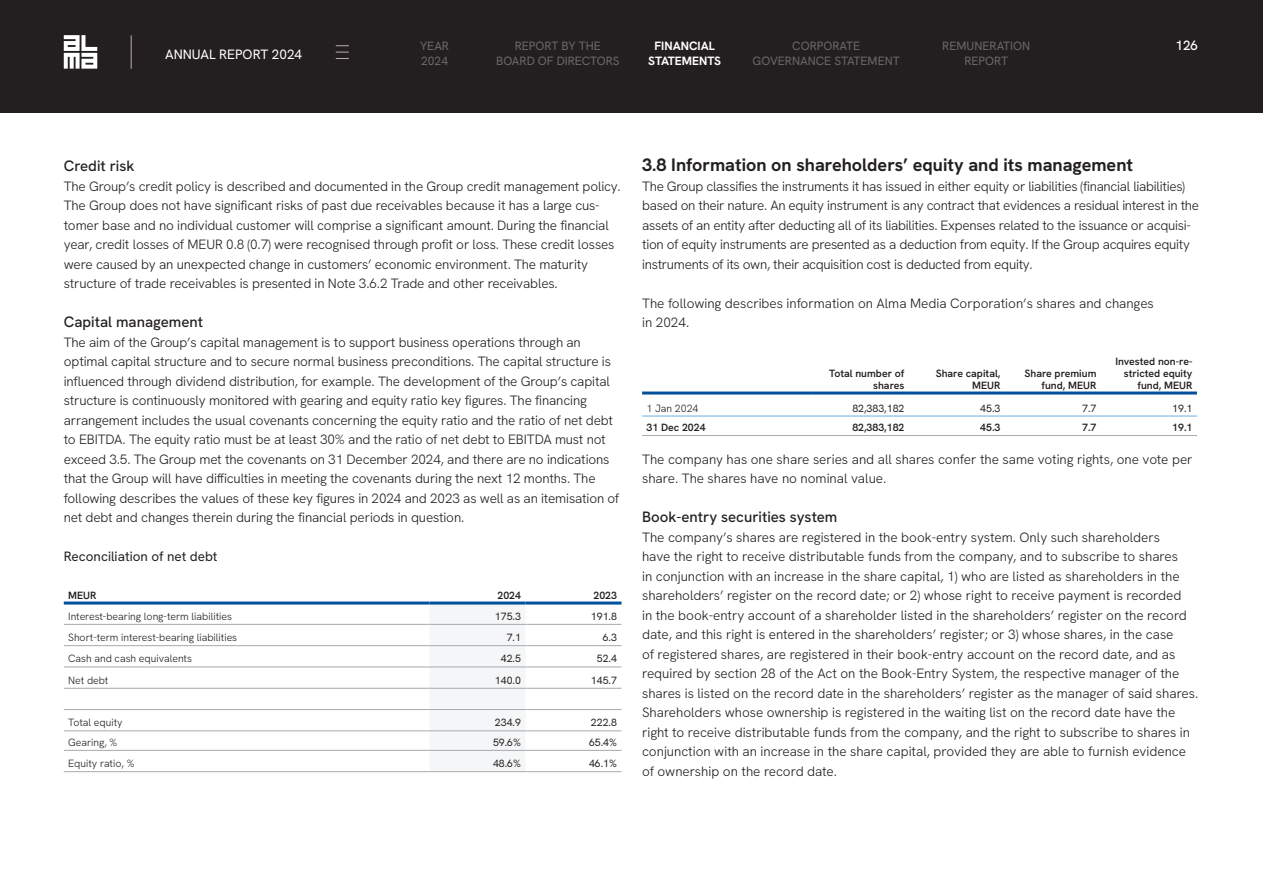
<style>
.page{position:relative;width:1263px;height:893px;background:#fff}
.page>*{position:absolute;margin:0;border:0;box-sizing:border-box;transform-origin:0 0}
.t1{font:700 18px "Hanken Grotesk";color:#231f20}
.t2{font:500 15px "Hanken Grotesk";color:#231f20}
.t3{font:300 13.5px/19.5px "Hanken Grotesk";letter-spacing:-.01em;color:#231f20}
.t4{font:13.5px "Hanken Grotesk";color:#231f20}
.t5{font:13.5px "Hanken Grotesk";color:#fff}
.t6{font:500 13.5px "Hanken Grotesk";color:#fff}
.t7{font:12px/15px "Hanken Grotesk";color:#696969;text-align:center}
.t8{font:700 12px/15px "Hanken Grotesk";color:#fff;text-align:center}
.t9{font:300 10.5px "Hanken Grotesk";color:#231f20}
.t10{font:600 10.5px/12px "Hanken Grotesk";color:#231f20;text-align:right}
.t11{font:10.5px "Hanken Grotesk";color:#231f20}
</style>
<div class="page">
<hr style="left:642px;top:416px;width:171px;height:1px;background:#69afe1">
<hr style="left:813px;top:416px;width:96px;height:1px;background:#69afe1">
<hr style="left:909px;top:416px;width:96px;height:1px;background:#69afe1">
<hr style="left:1005px;top:416px;width:96px;height:1px;background:#69afe1">
<hr style="left:1101px;top:416px;width:96px;height:1px;background:#69afe1">
<hr style="left:642px;top:392px;width:171px;height:3px;background:#00509b">
<hr style="left:813px;top:392px;width:96px;height:3px;background:#00509b">
<hr style="left:909px;top:392px;width:96px;height:3px;background:#00509b">
<hr style="left:1005px;top:392px;width:96px;height:3px;background:#00509b">
<hr style="left:1101px;top:392px;width:96px;height:3px;background:#00509b">
<hr style="left:642px;top:435px;width:171px;height:1px;background:#a8a9ad">
<hr style="left:813px;top:435px;width:96px;height:1px;background:#a8a9ad">
<hr style="left:909px;top:435px;width:96px;height:1px;background:#a8a9ad">
<hr style="left:1005px;top:435px;width:96px;height:1px;background:#a8a9ad">
<hr style="left:1101px;top:435px;width:96px;height:1px;background:#a8a9ad">
<div style="left:429px;top:623px;width:96px;height:127px;background:#f5f6f7"></div>
<hr style="left:64px;top:624px;width:365px;height:1px;background:#a8a9ad">
<hr style="left:64px;top:709px;width:365px;height:1px;background:#a8a9ad">
<hr style="left:64px;top:731px;width:365px;height:1px;background:#a8a9ad">
<hr style="left:64px;top:750px;width:365px;height:1px;background:#a8a9ad">
<hr style="left:429px;top:624px;width:96px;height:1px;background:#a8a9ad">
<hr style="left:525px;top:624px;width:96px;height:1px;background:#a8a9ad">
<hr style="left:429px;top:709px;width:96px;height:1px;background:#a8a9ad">
<hr style="left:525px;top:709px;width:96px;height:1px;background:#a8a9ad">
<hr style="left:429px;top:731px;width:96px;height:1px;background:#a8a9ad">
<hr style="left:525px;top:731px;width:96px;height:1px;background:#a8a9ad">
<hr style="left:429px;top:750px;width:96px;height:1px;background:#a8a9ad">
<hr style="left:525px;top:750px;width:96px;height:1px;background:#a8a9ad">
<hr style="left:429px;top:602px;width:96px;height:3px;background:#00509b">
<hr style="left:525px;top:602px;width:96px;height:3px;background:#00509b">
<hr style="left:64px;top:667px;width:365px;height:1px;background:#a8a9ad">
<hr style="left:429px;top:667px;width:96px;height:1px;background:#a8a9ad">
<hr style="left:525px;top:667px;width:96px;height:1px;background:#a8a9ad">
<hr style="left:64px;top:645px;width:365px;height:1px;background:#a8a9ad">
<hr style="left:429px;top:645px;width:96px;height:1px;background:#a8a9ad">
<hr style="left:525px;top:645px;width:96px;height:1px;background:#a8a9ad">
<hr style="left:64px;top:688px;width:365px;height:1px;background:#a8a9ad">
<hr style="left:429px;top:688px;width:96px;height:1px;background:#a8a9ad">
<hr style="left:525px;top:688px;width:96px;height:1px;background:#a8a9ad">
<hr style="left:64px;top:602px;width:365px;height:3px;background:#00509b">
<hr style="left:64px;top:771px;width:365px;height:1px;background:#a8a9ad">
<hr style="left:429px;top:771px;width:96px;height:1px;background:#a8a9ad">
<hr style="left:525px;top:771px;width:96px;height:1px;background:#a8a9ad">
<div style="left:0;top:0;width:1263px;height:112px;background:#231f20"></div>
<svg style="left:64px;top:35px;width:33px;height:34px"></svg>
<hr style="left:131px;top:35px;width:1px;height:34px;background:#b9afa5">
<svg style="left:336px;top:45px;width:13px;height:1px"></svg>
<svg style="left:336px;top:52px;width:13px;height:7px"></svg>
<p class="t8" style="left:648px;top:38px;width:74px">FINANCIAL<br>STATEMENTS</p>
<p class="t5" style="left:165px;top:45px;width:139px">ANNUAL REPORT 2024</p>
<p class="t7" style="left:496px;top:38px;width:125px">REPORT BY THE<br>BOARD OF DIRECTORS</p>
<p class="t7" style="left:420px;top:38px;width:31px;text-align:left">YEAR<br>2024</p>
<p class="t7" style="left:753px;top:38px;width:149px">CORPORATE<br>GOVERNANCE STATEMENT</p>
<p class="t7" style="left:942px;top:38px;width:89px">REMUNERATION<br>REPORT</p>
<p class="t6" style="left:1175px;top:37px;width:24px">126</p>
<p class="t2" style="left:64px;top:156px;width:72px">Credit risk</p>
<p class="t3" style="left:64px;top:176px;width:558px">The Group’s credit policy is described and documented in the Group credit management policy.<br>The Group does not have significant risks of past due receivables because it has a large cus&shy;tomer base and no individual customer will comprise a significant amount. During the financial year, credit losses of MEUR 0.8 (0.7) were recognised through profit or loss. These credit losses were caused by an unexpected change in customers’ economic environment. The maturity structure of trade receivables is presented in Note 3.6.2 Trade and other receivables.</p>
<p class="t2" style="left:64px;top:312px;width:141px">Capital management</p>
<p class="t3" style="left:64px;top:332px;width:557px">The aim of the Group’s capital management is to support business operations through an optimal capital structure and to secure normal business preconditions. The capital structure is influenced through dividend distribution, for example. The development of the Group’s capital structure is continuously monitored with gearing and equity ratio key figures. The financing arrangement includes the usual covenants concerning the equity ratio and the ratio of net debt to EBITDA. The equity ratio must be at least 30% and the ratio of net debt to EBITDA must not exceed 3.5. The Group met the covenants on 31 December 2024, and there are no indications that the Group will have difficulties in meeting the covenants during the next 12 months. The following describes the values of these key figures in 2024 and 2023 as well as an itemisation of net debt and changes therein during the financial periods in question.</p>
<p class="t4" style="left:64px;top:548px;width:155px">Reconciliation of net debt</p>
<p class="t10" style="left:68px;top:589px;width:30px">MEUR</p>
<p class="t10" style="left:497px;top:589px;width:25px">2024</p>
<p class="t10" style="left:593px;top:589px;width:25px">2023</p>
<p class="t9" style="left:68px;top:609px;width:165px">Interest-bearing long-term liabilities</p>
<p class="t11" style="left:495px;top:609px;width:28px">175.3</p>
<p class="t11" style="left:591px;top:609px;width:28px">191.8</p>
<p class="t9" style="left:68px;top:631px;width:170px">Short-term interest-bearing liabilities</p>
<p class="t11" style="left:507px;top:631px;width:16px">7.1</p>
<p class="t11" style="left:603px;top:631px;width:16px">6.3</p>
<p class="t9" style="left:68px;top:652px;width:125px">Cash and cash equivalents</p>
<p class="t11" style="left:501px;top:652px;width:22px">42.5</p>
<p class="t11" style="left:597px;top:652px;width:22px">52.4</p>
<p class="t9" style="left:68px;top:673px;width:42px">Net debt</p>
<p class="t11" style="left:495px;top:673px;width:28px">140.0</p>
<p class="t11" style="left:591px;top:673px;width:28px">145.7</p>
<p class="t9" style="left:68px;top:716px;width:56px">Total equity</p>
<p class="t11" style="left:495px;top:716px;width:28px">234.9</p>
<p class="t11" style="left:591px;top:716px;width:28px">222.8</p>
<p class="t9" style="left:68px;top:735px;width:51px">Gearing, %</p>
<p class="t11" style="left:493px;top:735px;width:30px">59.6%</p>
<p class="t11" style="left:589px;top:735px;width:30px">65.4%</p>
<p class="t9" style="left:68px;top:757px;width:68px">Equity ratio, %</p>
<p class="t11" style="left:493px;top:757px;width:30px">48.6%</p>
<p class="t11" style="left:589px;top:757px;width:30px">46.1%</p>
<h1 class="t1" style="left:642px;top:153px;width:492px">3.8 Information on shareholders’ equity and its management</h1>
<p class="t3" style="left:642px;top:176px;width:558px">The Group classifies the instruments it has issued in either equity or liabilities (financial liabilities) based on their nature. An equity instrument is any contract that evidences a residual interest in the assets of an entity after deducting all of its liabilities. Expenses related to the issuance or acquisi&shy;tion of equity instruments are presented as a deduction from equity. If the Group acquires equity instruments of its own, their acquisition cost is deducted from equity.</p>
<p class="t3" style="left:642px;top:293px;width:513px">The following describes information on Alma Media Corporation’s shares and changes in 2024.</p>
<p class="t10" style="left:829px;top:367px;width:77px">Total number of shares</p>
<p class="t10" style="left:936px;top:367px;width:66px">Share capital,<br>MEUR</p>
<p class="t10" style="left:1024px;top:367px;width:73px">Share premium fund, MEUR</p>
<p class="t10" style="left:1115px;top:355px;width:79px">Invested non-re&shy;stricted equity fund, MEUR</p>
<p class="t9" style="left:647px;top:401px;width:53px">1 Jan 2024</p>
<p class="t11" style="left:852px;top:401px;width:54px">82,383,182</p>
<p class="t11" style="left:980px;top:401px;width:22px">45.3</p>
<p class="t11" style="left:1082px;top:401px;width:16px">7.7</p>
<p class="t11" style="left:1172px;top:401px;width:22px">19.1</p>
<p class="t10" style="left:647px;top:421px;width:60px">31 Dec 2024</p>
<p class="t10" style="left:852px;top:421px;width:54px">82,383,182</p>
<p class="t10" style="left:980px;top:421px;width:22px">45.3</p>
<p class="t10" style="left:1082px;top:421px;width:16px">7.7</p>
<p class="t10" style="left:1172px;top:421px;width:22px">19.1</p>
<p class="t3" style="left:642px;top:449px;width:552px">The company has one share series and all shares confer the same voting rights, one vote per share. The shares have no nominal value.</p>
<p class="t2" style="left:642px;top:507px;width:197px">Book-entry securities system</p>
<p class="t3" style="left:642px;top:527px;width:558px">The company’s shares are registered in the book-entry system. Only such shareholders<br>have the right to receive distributable funds from the company, and to subscribe to shares<br>in conjunction with an increase in the share capital, 1) who are listed as shareholders in the shareholders’ register on the record date; or 2) whose right to receive payment is recorded<br>in the book-entry account of a shareholder listed in the shareholders’ register on the record date, and this right is entered in the shareholders’ register; or 3) whose shares, in the case<br>of registered shares, are registered in their book-entry account on the record date, and as required by section 28 of the Act on the Book-Entry System, the respective manager of the shares is listed on the record date in the shareholders’ register as the manager of said shares.<br>Shareholders whose ownership is registered in the waiting list on the record date have the right to receive distributable funds from the company, and the right to subscribe to shares in conjunction with an increase in the share capital, provided they are able to furnish evidence of ownership on the record date.</p>
</div>
